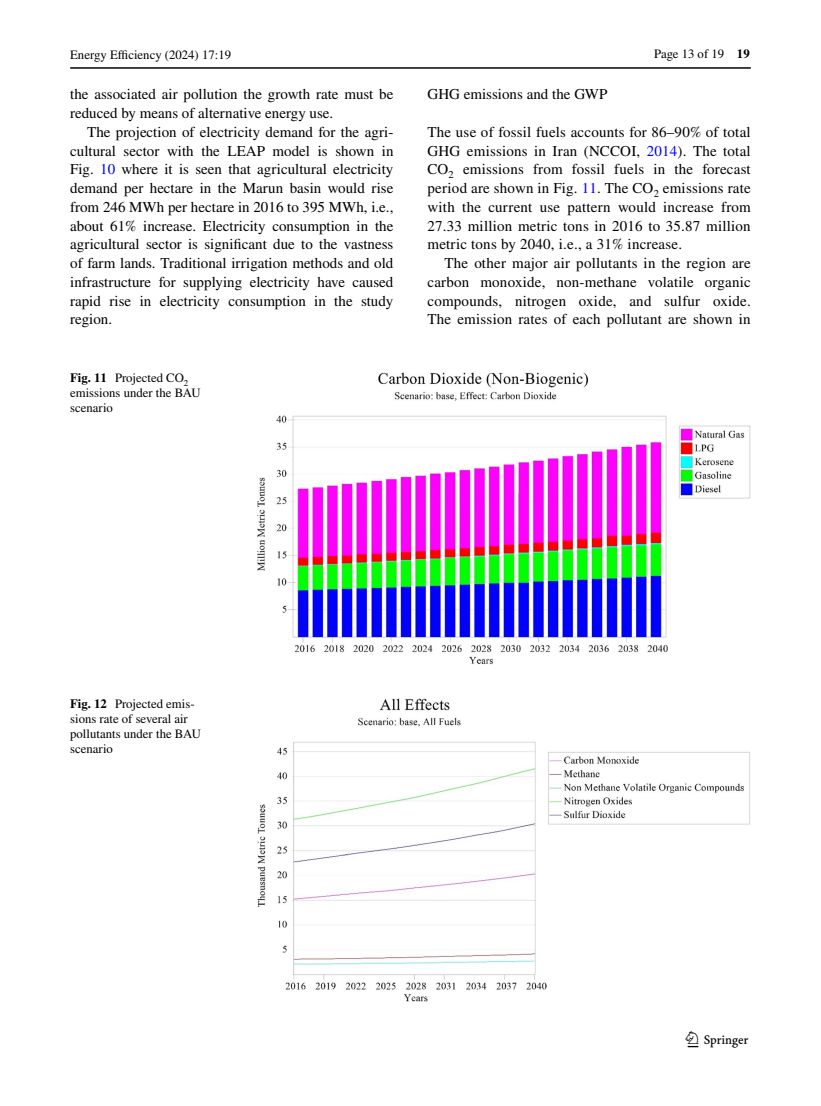
<style>
.page{position:relative;width:821px;height:1106px;background:#fff}
.page>*{position:absolute;margin:0;border:0;box-sizing:border-box;transform-origin:0 0}
.t1{font:22.5px "Springnew Regular 3";color:#000}
.t2{font:15px/18.8px "STIX";color:#000;text-align:justify}
.t3{font:12.75px/15px "STIX";color:#000}
.s1{color:#00f}
.s2{font-weight:700}
</style>
<div class="page">
<hr style="left:70px;top:67px;width:680px;height:2px;background:#000">
<img style="left:257px;top:373px;width:493px;height:291px">
<img style="left:257px;top:698px;width:493px;height:303px">
<p class="t3" style="left:70px;top:48px;width:162px">Energy Efficiency (2024) 17:19</p>
<p class="t2" style="left:70px;top:86px;width:325px">the associated air pollution the growth rate must be reduced by means of alternative energy use.</p>
<p class="t2" style="left:70px;top:123px;width:325px;text-indent:17px">The projection of electricity demand for the agri&shy;cultural sector with the LEAP model is shown in Fig. <span class="s1">10</span> where it is seen that agricultural electricity demand per hectare in the Marun basin would rise from 246 MWh per hectare in 2016 to 395 MWh, i.e., about 61% increase. Electricity consumption in the agricultural sector is significant due to the vastness of farm lands. Traditional irrigation methods and old infrastructure for supplying electricity have caused rapid rise in electricity consumption in the study region.</p>
<p class="t3" style="left:70px;top:371px;width:132px"><span class="s2">Fig. 11</span> Projected CO<sub>2 </sub>emissions under the BAU scenario</p>
<p class="t3" style="left:654px;top:47px;width:97px">Page 13 of 19 <span class="s2">19</span></p>
<p class="t2" style="left:427px;top:86px;width:181px">GHG emissions and the GWP</p>
<p class="t2" style="left:427px;top:123px;width:325px">The use of fossil fuels accounts for 86–90% of total GHG emissions in Iran (NCCOI, <span class="s1">2014</span>). The total CO<sub>2</sub> emissions from fossil fuels in the forecast period are shown in Fig. <span class="s1">11</span>. The CO<sub>2</sub> emissions rate with the current use pattern would increase from 27.33 million metric tons in 2016 to 35.87 million metric tons by 2040, i.e., a 31% increase.</p>
<p class="t2" style="left:427px;top:255px;width:325px;text-indent:17px">The other major air pollutants in the region are carbon monoxide, non-methane volatile organic compounds, nitrogen oxide, and sulfur oxide.<br>The emission rates of each pollutant are shown in</p>
<p class="t3" style="left:70px;top:697px;width:132px"><span class="s2">Fig. 12</span> Projected emis&shy;sions rate of several air pollutants under the BAU scenario</p>
<h1 class="t1" style="left:687px;top:1031px;width:62px">1 3</h1>
</div>
